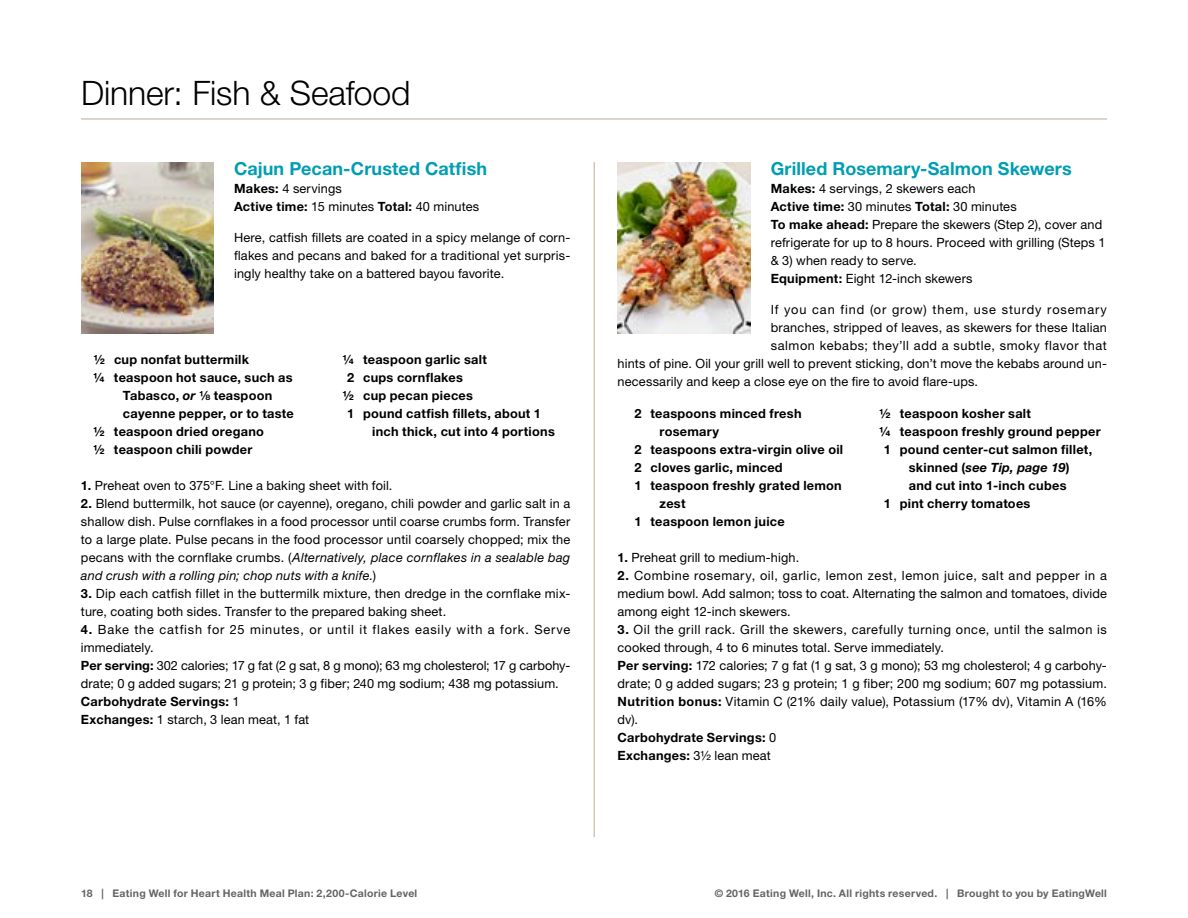
<style>
.page{position:relative;width:1188px;height:918px;background:#fff}
.page>*{position:absolute;margin:0;border:0;box-sizing:border-box;transform-origin:0 0}
.t1{font:300 33.75px "Helvetica Neue LT Std";letter-spacing:-.005em;color:#000}
.t2{font:700 18px "Helvetica Neue LT Std";letter-spacing:.005em;color:#009eb3}
.t3{font:12.75px/18px "Helvetica Neue LT Std";letter-spacing:.015em;color:#000}
.t4{font:700 12.75px "Helvetica Neue LT Std";letter-spacing:.02em;color:#000}
.t5{font:12.75px "Helvetica Neue LT Std";letter-spacing:.045em;color:#000}
.t6{font:12.75px "Helvetica Neue LT Std";letter-spacing:.07em;color:#000}
.t7{font:italic 700 12.75px "Helvetica Neue LT Std";letter-spacing:.01em;color:#000}
.t8{font:700 10.5px "Helvetica Neue LT Std";letter-spacing:.025em;color:#636466}
.s1{font-weight:700}
.s2{font-style:italic}
.s3{font-family:"Helvetica LT Std Fractions Bd";font-weight:400}
.s4{font-style:normal}
</style>
<div class="page">
<hr style="left:81px;top:119px;width:1026px;height:1px;background:#bdae90">
<img style="left:81px;top:162px;width:133px;height:172px">
<hr style="left:594px;top:162px;width:1px;height:675px;background:#bdae90">
<img style="left:618px;top:162px;width:132px;height:172px">
<h1 class="t1" style="left:81px;top:72px;width:331px">Dinner: Fish &amp; Seafood</h1>
<h2 class="t2" style="left:234px;top:157px;width:255px">Cajun Pecan-Crusted Catfish</h2>
<p class="t3" style="left:234px;top:179px;width:247px"><span class="s1">Makes:</span> 4 servings<br><span class="s1">Active time:</span> 15 minutes <span class="s1">Total:</span> 40 minutes</p>
<p class="t3" style="left:234px;top:229px;width:338px;text-align:justify">Here, catfish fillets are coated in a spicy melange of corn&shy;flakes and pecans and baked for a traditional yet surpris&shy;ingly healthy take on a battered bayou favorite.</p>
<p class="t4" style="left:94px;top:351px;width:157px">1/2 cup nonfat buttermilk</p>
<p class="t4" style="left:94px;top:369px;width:201px">1/4 teaspoon hot sauce, such as</p>
<p class="t4" style="left:123px;top:387px;width:151px">Tabasco, <span class="s2">or</span> <span class="s3">1/8</span> teaspoon</p>
<p class="t4" style="left:123px;top:405px;width:172px">cayenne pepper, or to taste</p>
<p class="t4" style="left:94px;top:423px;width:172px">1/2 teaspoon dried oregano</p>
<p class="t4" style="left:94px;top:441px;width:160px">1/2 teaspoon chili powder</p>
<p class="t4" style="left:343px;top:351px;width:146px">1/4 teaspoon garlic salt</p>
<p class="t4" style="left:347px;top:369px;width:117px">2 cups cornflakes</p>
<p class="t4" style="left:343px;top:387px;width:132px">1/2 cup pecan pieces</p>
<p class="t4" style="left:347px;top:405px;width:196px">1 pound catfish fillets, about 1</p>
<p class="t4" style="left:372px;top:423px;width:184px">inch thick, cut into 4 portions</p>
<p class="t3" style="left:81px;top:476px;width:313px"><span class="s1">1.</span> Preheat oven to 375°F. Line a baking sheet with foil.</p>
<p class="t3" style="left:81px;top:494px;width:491px;text-align:justify"><span class="s1">2.</span> Blend buttermilk, hot sauce (or cayenne), oregano, chili powder and garlic salt in a shallow dish. Pulse cornflakes in a food processor until coarse crumbs form. Transfer to a large plate. Pulse pecans in the food processor until coarsely chopped; mix the pecans with the cornflake crumbs. (<span class="s2">Alternatively, place cornflakes in a sealable bag and crush with a rolling pin; chop nuts with a knife.</span>)</p>
<p class="t3" style="left:81px;top:584px;width:491px"><span class="s1">3.</span> Dip each catfish fillet in the buttermilk mixture, then dredge in the cornflake mix&shy;ture, coating both sides. Transfer to the prepared baking sheet.</p>
<p class="t3" style="left:81px;top:620px;width:491px"><span class="s1">4.</span> Bake the catfish for 25 minutes, or until it flakes easily with a fork. Serve immediately.<br><span class="s1">Per serving:</span> 302 calories; 17 g fat (2 g sat, 8 g mono); 63 mg cholesterol; 17 g carbohy&shy;drate; 0 g added sugars; 21 g protein; 3 g fiber; 240 mg sodium; 438 mg potassium.<br><span class="s1">Carbohydrate Servings:</span> 1<br><span class="s1">Exchanges:</span> 1 starch, 3 lean meat, 1 fat</p>
<h2 class="t2" style="left:771px;top:157px;width:303px">Grilled Rosemary-Salmon Skewers</h2>
<p class="t3" style="left:771px;top:179px;width:336px"><span class="s1">Makes:</span> 4 servings, 2 skewers each<br><span class="s1">Active time:</span> 30 minutes <span class="s1">Total:</span> 30 minutes<br><span class="s1">To make ahead:</span> Prepare the skewers (Step 2), cover and refrigerate for up to 8 hours. Proceed with grilling (Steps 1 &amp; 3) when ready to serve.<br><span class="s1">Equipment:</span> Eight 12-inch skewers</p>
<p class="t6" style="left:771px;top:302px;width:338px">If you can find (or grow) them, use sturdy rosemary</p>
<p class="t3" style="left:771px;top:319px;width:338px">branches, stripped of leaves, as skewers for these Italian</p>
<p class="t5" style="left:771px;top:338px;width:338px">salmon kebabs; they’ll add a subtle, smoky flavor that</p>
<p class="t3" style="left:618px;top:355px;width:491px">hints of pine. Oil your grill well to prevent sticking, don’t move the kebabs around un-</p>
<p class="t3" style="left:618px;top:373px;width:362px">necessarily and keep a close eye on the fire to avoid flare-ups.</p>
<p class="t4" style="left:635px;top:405px;width:169px">2 teaspoons minced fresh</p>
<p class="t4" style="left:660px;top:423px;width:61px">rosemary</p>
<p class="t4" style="left:635px;top:441px;width:210px">2 teaspoons extra-virgin olive oil</p>
<p class="t4" style="left:635px;top:459px;width:150px">2 cloves garlic, minced</p>
<p class="t4" style="left:635px;top:477px;width:209px">1 teaspoon freshly grated lemon</p>
<p class="t4" style="left:660px;top:495px;width:27px">zest</p>
<p class="t4" style="left:635px;top:513px;width:152px">1 teaspoon lemon juice</p>
<p class="t4" style="left:879px;top:405px;width:153px">1/2 teaspoon kosher salt</p>
<p class="t4" style="left:879px;top:423px;width:223px">1/4 teaspoon freshly ground pepper</p>
<p class="t4" style="left:884px;top:441px;width:210px">1 pound center-cut salmon fillet,</p>
<p class="t7" style="left:909px;top:459px;width:162px"><span class="s4">skinned (</span>see Tip, page 19<span class="s4">)</span></p>
<p class="t4" style="left:909px;top:477px;width:159px">and cut into 1-inch cubes</p>
<p class="t4" style="left:884px;top:495px;width:148px">1 pint cherry tomatoes</p>
<p class="t3" style="left:618px;top:548px;width:183px"><span class="s1">1.</span> Preheat grill to medium-high.</p>
<p class="t3" style="left:618px;top:566px;width:491px;text-align:justify"><span class="s1">2.</span> Combine rosemary, oil, garlic, lemon zest, lemon juice, salt and pepper in a medium bowl. Add salmon; toss to coat. Alternating the salmon and tomatoes, divide among eight 12-inch skewers.</p>
<p class="t3" style="left:618px;top:620px;width:491px"><span class="s1">3.</span> Oil the grill rack. Grill the skewers, carefully turning once, until the salmon is cooked through, 4 to 6 minutes total. Serve immediately.<br><span class="s1">Per serving:</span> 172 calories; 7 g fat (1 g sat, 3 g mono); 53 mg cholesterol; 4 g carbohy&shy;drate; 0 g added sugars; 23 g protein; 1 g fiber; 200 mg sodium; 607 mg potassium.<br><span class="s1">Nutrition bonus:</span> Vitamin C (21% daily value), Potassium (17% dv), Vitamin A (16% dv).<br><span class="s1">Carbohydrate Servings:</span> 0<br><span class="s1">Exchanges:</span> 31/2 lean meat</p>
<p class="t8" style="left:81px;top:886px;width:338px">18 | Eating Well for Heart Health Meal Plan: 2,200-Calorie Level</p>
<p class="t8" style="left:715px;top:886px;width:394px">© 2016 Eating Well, Inc. All rights reserved. | Brought to you by EatingWell</p>
</div>
